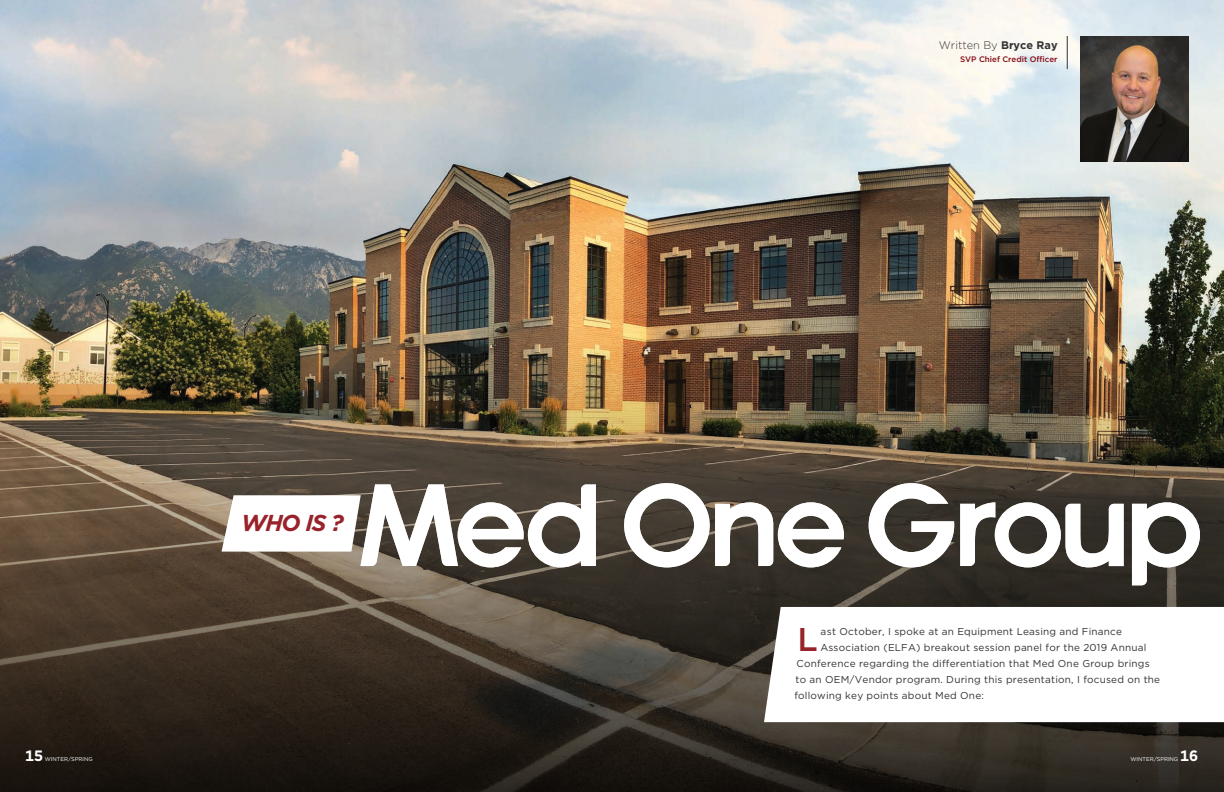
<style>
.page{position:relative;width:1224px;height:792px;background:#fff}
.page>*{position:absolute;margin:0;border:0;box-sizing:border-box;transform-origin:0 0}
.t1{font:500 32.9px "Gotham";color:#98232b}
.t2{font:italic 700 23px "Gotham";color:#98232b}
.t3{font:700 15px "Gotham";color:#fff}
.t4{font:300 11px "Gotham";color:#333233}
.t5{font:10px "Gotham";letter-spacing:.02em;color:#333233}
.t6{font:500 8px "Gotham";color:#870a13}
.t7{font:5.5px "Gotham";color:#fff}
.s1{font-weight:700}
</style>
<div class="page">
<img style="left:0;top:0;width:733px;height:325px">
<img style="left:0;top:325px;width:1224px;height:467px">
<div style="left:733px;top:0;width:491px;height:327px;background:#fff;opacity:.75"></div>
<svg style="left:865px;top:0;width:359px;height:192px"></svg>
<hr style="left:1067px;top:36px;width:1px;height:33px;background:#333233">
<svg style="left:1132px;top:502px;width:68px;height:83px"></svg>
<svg style="left:869px;top:483px;width:85px;height:84px"></svg>
<svg style="left:624px;top:483px;width:220px;height:84px"></svg>
<svg style="left:960px;top:502px;width:164px;height:68px"></svg>
<svg style="left:222px;top:484px;width:374px;height:83px"></svg>
<svg style="left:764px;top:607px;width:460px;height:115px"></svg>
<img style="left:1080px;top:36px;width:108px;height:126px">
<p class="t2" style="left:241px;top:507px;width:104px">WHO IS ?</p>
<p class="t4" style="left:939px;top:38px;width:120px">Written By <span class="s1">Bryce Ray</span></p>
<p class="t6" style="left:960px;top:54px;width:99px">SVP Chief Credit Officer</p>
<p class="t1" style="left:797px;top:618px;width:22px">L</p>
<p class="t5" style="left:820px;top:625px;width:303px">ast October, I spoke at an Equipment Leasing and Finance</p>
<p class="t5" style="left:820px;top:641px;width:328px">Association (ELFA) breakout session panel for the 2019 Annual</p>
<p class="t5" style="left:796px;top:657px;width:355px">Conference regarding the differentiation that Med One Group brings</p>
<p class="t5" style="left:795px;top:673px;width:366px">to an OEM/Vendor program. During this presentation, I focused on the</p>
<p class="t5" style="left:794px;top:689px;width:191px">following key points about Med One:</p>
<p class="t3" style="left:25px;top:745px;width:19px">15</p>
<p class="t7" style="left:45px;top:755px;width:49px">WINTER/SPRING</p>
<p class="t7" style="left:1130px;top:755px;width:49px">WINTER/SPRING</p>
<p class="t3" style="left:1180px;top:745px;width:19px">16</p>
</div>
